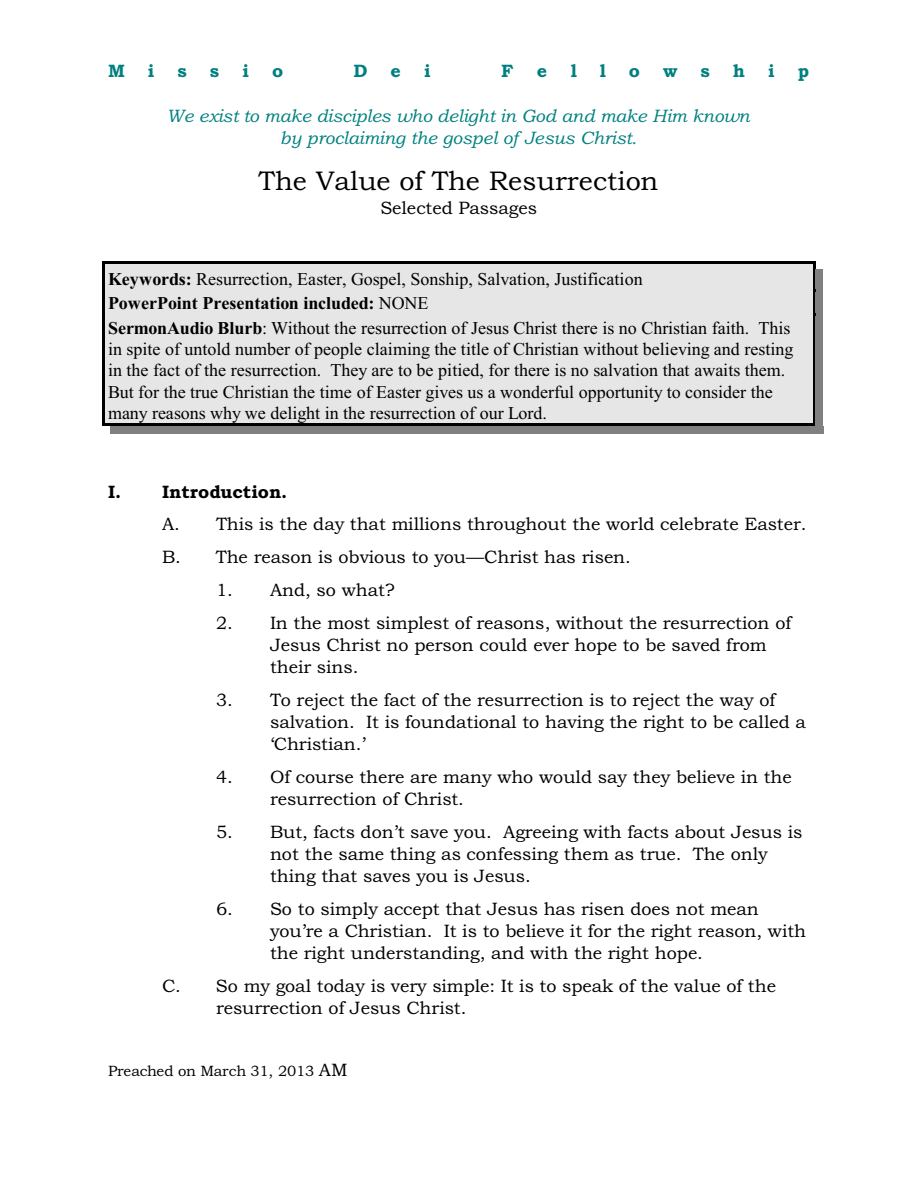
<style>
.page{position:relative;width:918px;height:1188px;background:#fff}
.page>*{position:absolute;margin:0;border:0;box-sizing:border-box;transform-origin:0 0}
.t1{font:27px "Bookman Old Style";color:#000}
.t2{font:18px/21.9px "Bookman Old Style";color:#000}
.t3{font:18px/21.3px "Times New Roman";color:#000}
.t4{font:italic 18px/22.2px "Bookman Old Style";color:#008080;text-align:center}
.t5{font:18px "Bookman Old Style";color:#008080}
.t6{font:15px "Bookman Old Style";letter-spacing:-.02em;color:#000}
.s1{font-weight:700}
.s2{font-size:18px}
</style>
<div class="page">
<div style="left:102px;top:261px;width:714px;height:31px;background:#e6e6e6"></div>
<hr style="left:102px;top:261px;width:2px;height:33px;background:#000">
<hr style="left:813px;top:261px;width:3px;height:33px;background:#000">
<hr style="left:102px;top:261px;width:713px;height:3px;background:#000">
<div style="left:816px;top:269px;width:7px;height:23px;background:#808080"></div>
<div style="left:102px;top:292px;width:714px;height:24px;background:#e6e6e6"></div>
<hr style="left:102px;top:289px;width:2px;height:30px;background:#000">
<hr style="left:813px;top:289px;width:3px;height:30px;background:#000">
<div style="left:816px;top:292px;width:7px;height:24px;background:#808080"></div>
<div style="left:102px;top:316px;width:714px;height:110px;background:#e6e6e6"></div>
<hr style="left:102px;top:314px;width:2px;height:112px;background:#000">
<hr style="left:813px;top:314px;width:3px;height:112px;background:#000">
<hr style="left:102px;top:424px;width:713px;height:2px;background:#000">
<div style="left:816px;top:316px;width:7px;height:118px;background:#808080"></div>
<div style="left:110px;top:426px;width:713px;height:8px;background:#808080"></div>
<p class="t5" style="left:108px;top:64px;width:18px">M</p>
<p class="t5" style="left:148px;top:64px;width:8px">i</p>
<p class="t5" style="left:178px;top:64px;width:11px">s</p>
<p class="t5" style="left:210px;top:64px;width:11px">s</p>
<p class="t5" style="left:242px;top:64px;width:8px">i</p>
<p class="t5" style="left:272px;top:64px;width:13px">o</p>
<p class="t5" style="left:353px;top:64px;width:16px">D</p>
<p class="t5" style="left:391px;top:64px;width:12px">e</p>
<p class="t5" style="left:424px;top:64px;width:8px">i</p>
<p class="t5" style="left:501px;top:64px;width:14px">F</p>
<p class="t5" style="left:537px;top:64px;width:12px">e</p>
<p class="t5" style="left:571px;top:64px;width:8px">l</p>
<p class="t5" style="left:600px;top:64px;width:8px">l</p>
<p class="t5" style="left:629px;top:64px;width:13px">o</p>
<p class="t5" style="left:663px;top:64px;width:16px">w</p>
<p class="t5" style="left:701px;top:64px;width:11px">s</p>
<p class="t5" style="left:733px;top:64px;width:14px">h</p>
<p class="t5" style="left:768px;top:64px;width:8px">i</p>
<p class="t5" style="left:798px;top:64px;width:13px">p</p>
<p class="t4" style="left:166px;top:106px;width:585px">We exist to make disciples who delight in God and make Him known by proclaiming the gospel of Jesus Christ.</p>
<h1 class="t1" style="left:259px;top:171px;width:401px">The Value of The Resurrection</h1>
<p class="t2" style="left:380px;top:198px;width:158px">Selected Passages</p>
<p class="t3" style="left:108px;top:268px;width:684px;line-height:24.6px"><span class="s1">Keywords:</span> Resurrection, Easter, Gospel, Sonship, Salvation, Justification<br><span class="s1">PowerPoint Presentation included:</span> NONE<br><span class="s1">SermonAudio Blurb</span>: Without the resurrection of Jesus Christ there is no Christian faith. This</p>
<p class="t3" style="left:108px;top:340px;width:687px">in spite of untold number of people claiming the title of Christian without believing and resting in the fact of the resurrection. They are to be pitied, for there is no salvation that awaits them.<br>But for the true Christian the time of Easter gives us a wonderful opportunity to consider the many reasons why we delight in the resurrection of our Lord.</p>
<p class="t2" style="left:162px;top:477px;width:646px;line-height:32.7px;text-indent:-54px">I. Introduction.<br>A. This is the day that millions throughout the world celebrate Easter.<br>B. The reason is obvious to you—Christ has risen.</p>
<p class="t2" style="left:216px;top:581px;width:180px">1. And, so what?</p>
<p class="t2" style="left:270px;top:614px;width:523px;text-indent:-54px">2. In the most simplest of reasons, without the resurrection of<br>Jesus Christ no person could ever hope to be saved from their sins.</p>
<p class="t2" style="left:270px;top:691px;width:537px;text-indent:-54px">3. To reject the fact of the resurrection is to reject the way of salvation. It is foundational to having the right to be called a ‘Christian.’</p>
<p class="t2" style="left:270px;top:768px;width:523px;text-indent:-54px">4. Of course there are many who would say they believe in the resurrection of Christ.</p>
<p class="t2" style="left:270px;top:822px;width:534px;text-indent:-54px">5. But, facts don’t save you. Agreeing with facts about Jesus is not the same thing as confessing them as true. The only thing that saves you is Jesus.</p>
<p class="t2" style="left:270px;top:899px;width:538px;text-indent:-54px">6. So to simply accept that Jesus has risen does not mean you’re a Christian. It is to believe it for the right reason, with the right understanding, and with the right hope.</p>
<p class="t2" style="left:216px;top:976px;width:562px;text-indent:-54px">C. So my goal today is very simple: It is to speak of the value of the resurrection of Jesus Christ.</p>
<p class="t6" style="left:108px;top:1065px;width:241px">Preached on March 31, 2013 <span class="s2">AM</span></p>
</div>
